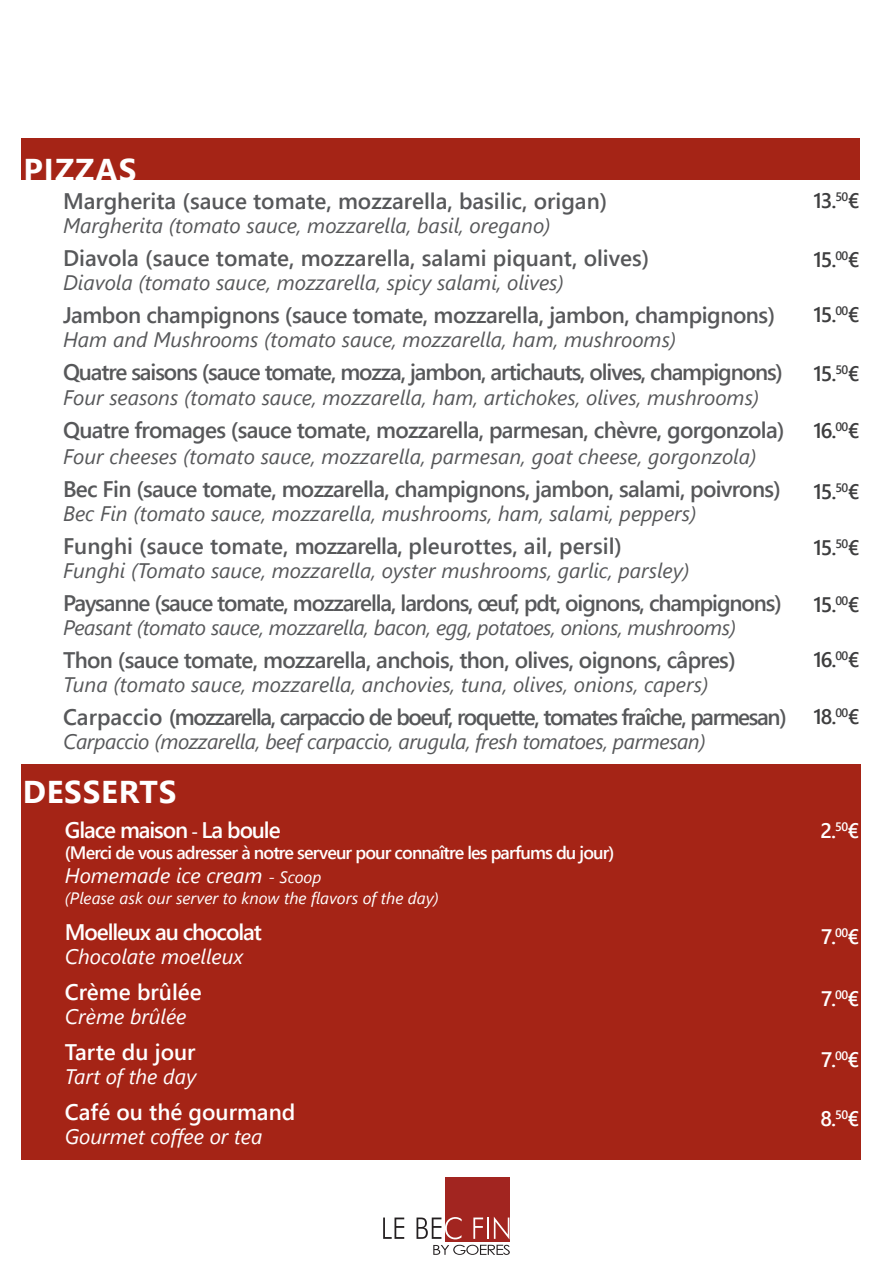
<style>
.page{position:relative;width:893px;height:1263px;background:#fff}
.page>*{position:absolute;margin:0;border:0;box-sizing:border-box;transform-origin:0 0}
.t1{font:700 31.5px "Segoe UI";letter-spacing:.025em;color:#fff}
.t2{font:600 22.5px "Segoe UI";letter-spacing:-.03em;color:#57585a}
.t3{font:600 22.5px "Segoe UI";color:#57585a}
.t4{font:600 22.5px "Segoe UI";letter-spacing:-.05em;color:#57585a}
.t5{font:600 22.5px "Segoe UI";letter-spacing:-.06em;color:#57585a}
.t6{font:600 22.5px "Segoe UI";color:#fff}
.t7{font:600 22.5px "Segoe UI";letter-spacing:-.05em;color:#fff}
.t8{font:italic 21px "Segoe UI";color:#57585a}
.t9{font:italic 21px "Segoe UI";letter-spacing:-.02em;color:#57585a}
.t10{font:italic 21px "Segoe UI";color:#fff}
.t11{font:600 21px "Segoe UI";letter-spacing:-.05em;color:#3e3e3f}
.t12{font:600 21px "Segoe UI";color:#fff}
.t13{font:600 18px "Segoe UI";letter-spacing:-.05em;color:#fff}
.t14{font:italic 16.5px "Segoe UI";color:#fff}
.s1{font-size:18px}
.s2{font-size:16.5px}
</style>
<div class="page">
<div style="left:445px;top:1177px;width:65px;height:65px;background:#a22520"></div>
<svg style="left:433px;top:1245px;width:77px;height:10px"></svg>
<svg style="left:383px;top:1217px;width:21px;height:22px"></svg>
<svg style="left:417px;top:1217px;width:45px;height:22px"></svg>
<svg style="left:473px;top:1217px;width:10px;height:22px"></svg>
<hr style="left:487px;top:1217px;width:2px;height:22px;background:#fff">
<svg style="left:494px;top:1217px;width:15px;height:22px"></svg>
<div style="left:21px;top:139px;width:838px;height:41px;background:#a52416"></div>
<div style="left:21px;top:764px;width:840px;height:396px;background:#a52416"></div>
<p class="t1" style="left:23px;top:140px;width:114px">PIZZAS</p>
<p class="t3" style="left:63px;top:179px;width:546px">Margherita (sauce tomate, mozzarella, basilic, origan)</p>
<p class="t8" style="left:63px;top:205px;width:489px">Margherita (tomato sauce, mozzarella, basil, oregano)</p>
<p class="t3" style="left:63px;top:236px;width:588px">Diavola (sauce tomate, mozzarella, salami piquant, olives)</p>
<p class="t8" style="left:63px;top:262px;width:502px">Diavola (tomato sauce, mozzarella, spicy salami, olives)</p>
<p class="t2" style="left:63px;top:293px;width:714px">Jambon champignons (sauce tomate, mozzarella, jambon, champignons)</p>
<p class="t8" style="left:63px;top:319px;width:615px">Ham and Mushrooms (tomato sauce, mozzarella, ham, mushrooms)</p>
<p class="t4" style="left:63px;top:350px;width:722px">Quatre saisons (sauce tomate, mozza, jambon, artichauts, olives, champignons)</p>
<p class="t8" style="left:63px;top:378px;width:698px">Four seasons (tomato sauce, mozzarella, ham, artichokes, olives, mushrooms)</p>
<p class="t2" style="left:63px;top:409px;width:723px">Quatre fromages (sauce tomate, mozzarella, parmesan, chèvre, gorgonzola)</p>
<p class="t8" style="left:63px;top:436px;width:695px">Four cheeses (tomato sauce, mozzarella, parmesan, goat cheese, gorgonzola)</p>
<p class="t2" style="left:63px;top:467px;width:719px">Bec Fin (sauce tomate, mozzarella, champignons, jambon, salami, poivrons)</p>
<p class="t8" style="left:63px;top:493px;width:635px">Bec Fin (tomato sauce, mozzarella, mushrooms, ham, salami, peppers)</p>
<p class="t3" style="left:63px;top:524px;width:560px">Funghi (sauce tomate, mozzarella, pleurottes, ail, persil)</p>
<p class="t8" style="left:63px;top:550px;width:628px">Funghi (Tomato sauce, mozzarella, oyster mushrooms, garlic, parsley)</p>
<p class="t4" style="left:63px;top:581px;width:720px">Paysanne (sauce tomate, mozzarella, lardons, œuf, pdt, oignons, champignons)</p>
<p class="t9" style="left:63px;top:607px;width:674px">Peasant (tomato sauce, mozzarella, bacon, egg, potatoes, onions, mushrooms)</p>
<p class="t2" style="left:63px;top:638px;width:674px">Thon (sauce tomate, mozzarella, anchois, thon, olives, oignons, câpres)</p>
<p class="t8" style="left:63px;top:664px;width:647px">Tuna (tomato sauce, mozzarella, anchovies, tuna, olives, onions, capers)</p>
<p class="t5" style="left:63px;top:695px;width:725px">Carpaccio (mozzarella, carpaccio de boeuf, roquette, tomates fraîche, parmesan)</p>
<p class="t9" style="left:63px;top:721px;width:644px">Carpaccio (mozzarella, beef carpaccio, arugula, fresh tomatoes, parmesan)</p>
<p class="t1" style="left:23px;top:762px;width:155px">DESSERTS</p>
<p class="t7" style="left:65px;top:808px;width:217px">Glace maison <span class="s1">-</span> La boule</p>
<p class="t13" style="left:65px;top:835px;width:551px">(Merci de vous adresser à notre serveur pour connaître les parfums du jour)</p>
<p class="t10" style="left:65px;top:855px;width:258px">Homemade ice cream <span class="s2">- Scoop</span></p>
<p class="t14" style="left:65px;top:882px;width:375px">(Please ask our server to know the flavors of the day)</p>
<p class="t7" style="left:65px;top:910px;width:198px">Moelleux au chocolat</p>
<p class="t10" style="left:65px;top:936px;width:180px">Chocolate moelleux</p>
<p class="t6" style="left:65px;top:970px;width:138px">Crème brûlée</p>
<p class="t10" style="left:65px;top:996px;width:123px">Crème brûlée</p>
<p class="t6" style="left:65px;top:1030px;width:132px">Tarte du jour</p>
<p class="t10" style="left:65px;top:1056px;width:133px">Tart of the day</p>
<p class="t6" style="left:65px;top:1090px;width:232px">Café ou thé gourmand</p>
<p class="t10" style="left:65px;top:1116px;width:199px">Gourmet coffee or tea</p>
<p class="t11" style="left:813px;top:181px;width:48px">13.<sup>50</sup>€</p>
<p class="t11" style="left:813px;top:239px;width:48px">15.<sup>00</sup>€</p>
<p class="t11" style="left:813px;top:295px;width:48px">15.<sup>00</sup>€</p>
<p class="t11" style="left:813px;top:353px;width:48px">15.<sup>50</sup>€</p>
<p class="t11" style="left:813px;top:410px;width:48px">16.<sup>00</sup>€</p>
<p class="t11" style="left:813px;top:472px;width:48px">15.<sup>50</sup>€</p>
<p class="t11" style="left:813px;top:527px;width:48px">15.<sup>50</sup>€</p>
<p class="t11" style="left:813px;top:584px;width:48px">15.<sup>00</sup>€</p>
<p class="t11" style="left:813px;top:640px;width:48px">16.<sup>00</sup>€</p>
<p class="t11" style="left:813px;top:697px;width:48px">18.<sup>00</sup>€</p>
<p class="t12" style="left:821px;top:810px;width:40px">2.<sup>50</sup>€</p>
<p class="t12" style="left:821px;top:917px;width:40px">7.<sup>00</sup>€</p>
<p class="t12" style="left:821px;top:978px;width:40px">7.<sup>00</sup>€</p>
<p class="t12" style="left:821px;top:1040px;width:40px">7.<sup>00</sup>€</p>
<p class="t12" style="left:821px;top:1098px;width:40px">8.<sup>50</sup>€</p>
</div>
